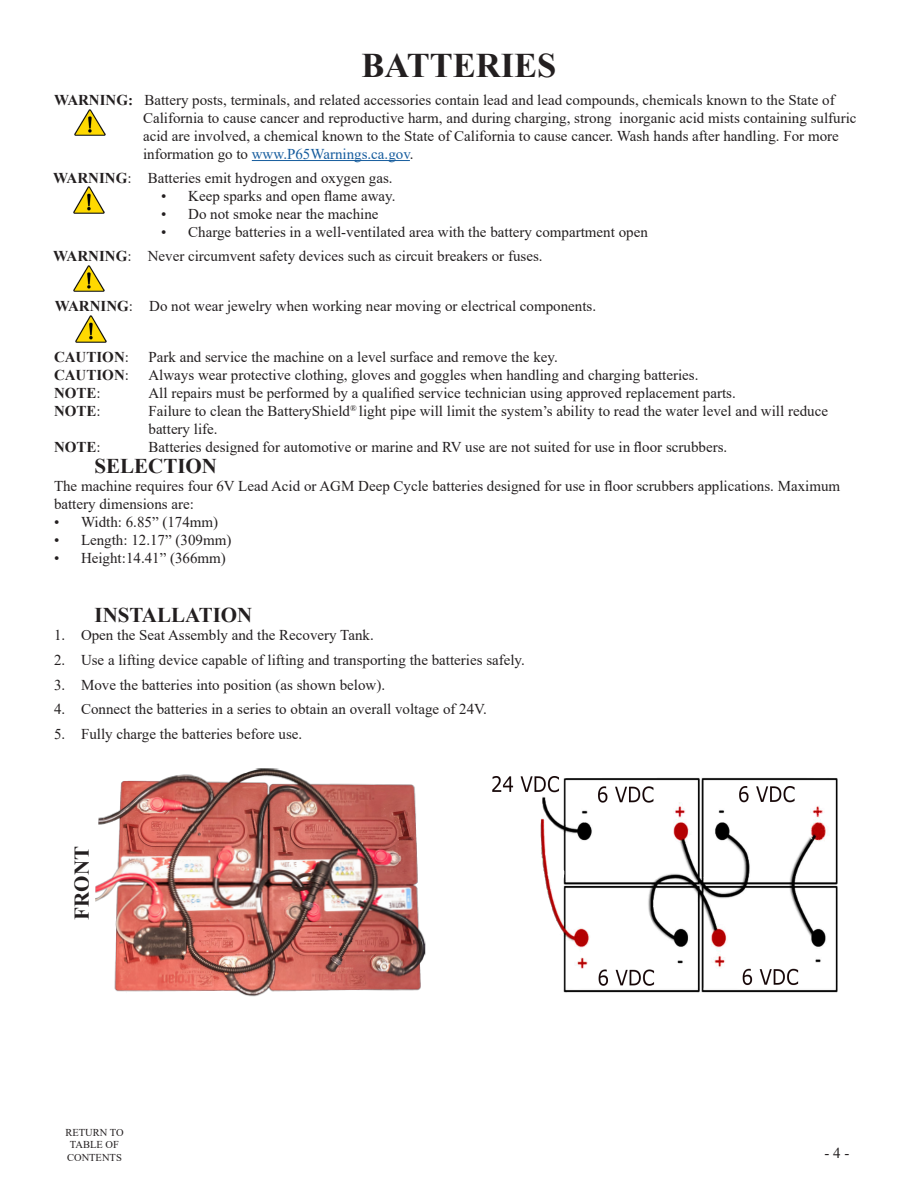
<style>
.page{position:relative;width:918px;height:1188px;background:#fff}
.page>*{position:absolute;margin:0;border:0;box-sizing:border-box;transform-origin:0 0}
.Heading_-_Lvl_1{font:700 34.5px "Times New Roman";color:#231f20}
.Heading_-_Lvl_3{font:700 21px "Times New Roman";color:#231f20}
.t1{font:15px/18px "Times New Roman";color:#231f20}
.t2{font:700 15px "Times New Roman";color:#231f20}
.t3{font:10.5px/12.6px "Times New Roman";color:#231f20}
.s1{font-weight:700}
.s2{color:#175d9e}
.s3{font-weight:400}
</style>
<div class="page">
<img style="left:493px;top:776px;width:344px;height:216px">
<hr style="left:252px;top:160px;width:158px;height:1px;background:#175d9e">
<img style="left:95px;top:768px;width:331px;height:229px">
<img style="left:75px;top:109px;width:30px;height:27px">
<img style="left:74px;top:187px;width:31px;height:27px">
<img style="left:74px;top:265px;width:31px;height:27px">
<img style="left:75px;top:316px;width:31px;height:26px">
<p class="Heading_-_Lvl_1" style="left:362px;top:41px;width:196px">BATTERIES</p>
<p class="t1" style="left:143px;top:90px;width:715px;text-indent:-89px"><span class="s1">WARNING:</span> Battery posts, terminals, and related accessories contain lead and lead compounds, chemicals known to the State of California to cause cancer and reproductive harm, and during charging, strong inorganic acid mists containing sulfuric acid are involved, a chemical known to the State of California to cause cancer. Wash hands after handling. For more information go to <span class="s2">www.P65Warnings.ca.gov</span>.</p>
<p class="t1" style="left:53px;top:168px;width:341px"><span class="s1">WARNING</span>: Batteries emit hydrogen and oxygen gas.</p>
<p class="t1" style="left:161px;top:186px;width:236px">• Keep sparks and open flame away.</p>
<p class="t1" style="left:161px;top:204px;width:219px">• Do not smoke near the machine</p>
<p class="t1" style="left:161px;top:222px;width:488px">• Charge batteries in a well-ventilated area with the battery compartment open</p>
<p class="t1" style="left:53px;top:246px;width:491px"><span class="s1">WARNING</span>: Never circumvent safety devices such as circuit breakers or fuses.</p>
<p class="t1" style="left:55px;top:297px;width:543px"><span class="s1">WARNING</span>: Do not wear jewelry when working near moving or electrical components.</p>
<p class="t2" style="left:54px;top:346px;width:77px">CAUTION<span class="s3">:</span></p>
<p class="t1" style="left:148px;top:347px;width:411px">Park and service the machine on a level surface and remove the key.</p>
<p class="t2" style="left:54px;top:364px;width:77px">CAUTION<span class="s3">:</span></p>
<p class="t1" style="left:148px;top:365px;width:552px">Always wear protective clothing, gloves and goggles when handling and charging batteries.</p>
<p class="t2" style="left:54px;top:382px;width:48px">NOTE<span class="s3">:</span></p>
<p class="t1" style="left:148px;top:383px;width:589px">All repairs must be performed by a qualified service technician using approved replacement parts.</p>
<p class="t2" style="left:54px;top:400px;width:48px">NOTE<span class="s3">:</span></p>
<p class="t1" style="left:148px;top:401px;width:681px">Failure to clean the BatteryShield<sup>®</sup> light pipe will limit the system’s ability to read the water level and will reduce battery life.</p>
<p class="t2" style="left:54px;top:436px;width:48px">NOTE<span class="s3">:</span></p>
<p class="t1" style="left:148px;top:437px;width:580px">Batteries designed for automotive or marine and RV use are not suited for use in floor scrubbers.</p>
<p class="t1" style="left:54px;top:477px;width:788px">The machine requires four 6V Lead Acid or AGM Deep Cycle batteries designed for use in floor scrubbers applications. Maximum battery dimensions are:</p>
<p class="t1" style="left:54px;top:513px;width:166px">• Width: 6.85” (174mm)</p>
<p class="t1" style="left:54px;top:531px;width:179px">• Length: 12.17” (309mm)</p>
<p class="t1" style="left:54px;top:549px;width:173px">• Height:14.41” (366mm)</p>
<p class="Heading_-_Lvl_3" style="left:94px;top:451px;width:124px">SELECTION</p>
<p class="Heading_-_Lvl_3" style="left:94px;top:600px;width:159px">INSTALLATION</p>
<p class="t1" style="left:54px;top:626px;width:321px">1. Open the Seat Assembly and the Recovery Tank.</p>
<p class="t1" style="left:54px;top:650px;width:472px">2. Use a lifting device capable of lifting and transporting the batteries safely.</p>
<p class="t1" style="left:54px;top:675px;width:333px">3. Move the batteries into position (as shown below).</p>
<p class="t1" style="left:54px;top:700px;width:434px">4. Connect the batteries in a series to obtain an overall voltage of 24V.</p>
<p class="t1" style="left:54px;top:725px;width:250px">5. Fully charge the batteries before use.</p>
<p class="Heading_-_Lvl_3" style="left:67px;top:920px;width:75px;rotate:-90deg">FRONT</p>
<p class="t3" style="left:65px;top:1126px;width:60px">RETURN TO<br>TABLE OF<br>CONTENTS</p>
<p class="t1" style="left:825px;top:1143px;width:26px">- 4 -</p>
</div>
